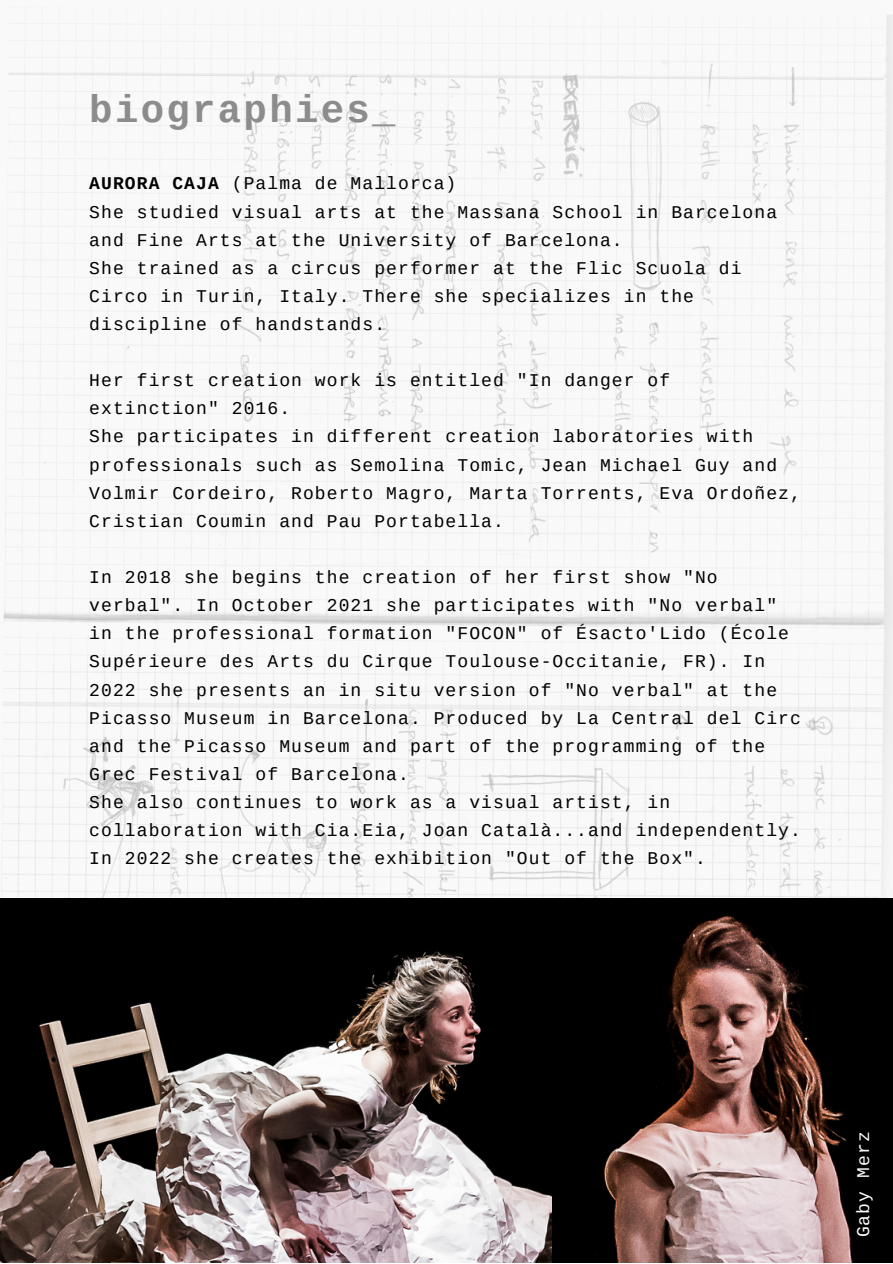
<style>
.page{position:relative;width:893px;height:1264px;background:#fff}
.page>*{position:absolute;margin:0;border:0;box-sizing:border-box;transform-origin:0 0}
.t1{font:700 39px "Cousine";letter-spacing:.06em;color:#8c8c8c}
.t2{font:18px/28px "Cousine";letter-spacing:.06em;color:#000}
.t3{font:18px "Cousine";letter-spacing:.06em;color:#fefefe}
.s1{font-weight:700}
</style>
<div class="page">
<img style="left:1px;top:7px;width:891px;height:891px">
<img style="left:0;top:898px;width:552px;height:364px">
<img style="left:552px;top:898px;width:340px;height:364px">
<h1 class="t1" style="left:89px;top:89px;width:308px">biographies_</h1>
<p class="t2" style="left:89px;top:171px;width:689px"><span class="s1">AURORA CAJA</span> (Palma de Mallorca)<br>She studied visual arts at the Massana School in Barcelona and Fine Arts at the University of Barcelona.<br>She trained as a circus performer at the Flic Scuola di Circo in Turin, Italy. There she specializes in the discipline of handstands.</p>
<p class="t2" style="left:89px;top:367px;width:713px">Her first creation work is entitled "In danger of extinction" 2016.<br>She participates in different creation laboratories with professionals such as Semolina Tomic, Jean Michael Guy and Volmir Cordeiro, Roberto Magro, Marta Torrents, Eva Ordoñez, Cristian Coumin and Pau Portabella.</p>
<p class="t2" style="left:89px;top:564px;width:713px">In 2018 she begins the creation of her first show "No verbal". In October 2021 she participates with "No verbal" in the professional formation "FOCON" of Ésacto'Lido (École Supérieure des Arts du Cirque Toulouse-Occitanie, FR). In 2022 she presents an in situ version of "No verbal" at the Picasso Museum in Barcelona. Produced by La Central del Circ and the Picasso Museum and part of the programming of the Grec Festival of Barcelona.<br>She also continues to work as a visual artist, in collaboration with Cia.Eia, Joan Català...and independently.<br>In 2022 she creates the exhibition "Out of the Box".</p>
<p class="t3" style="left:854px;top:1237px;width:107px;rotate:-90deg">Gaby Merz</p>
</div>
